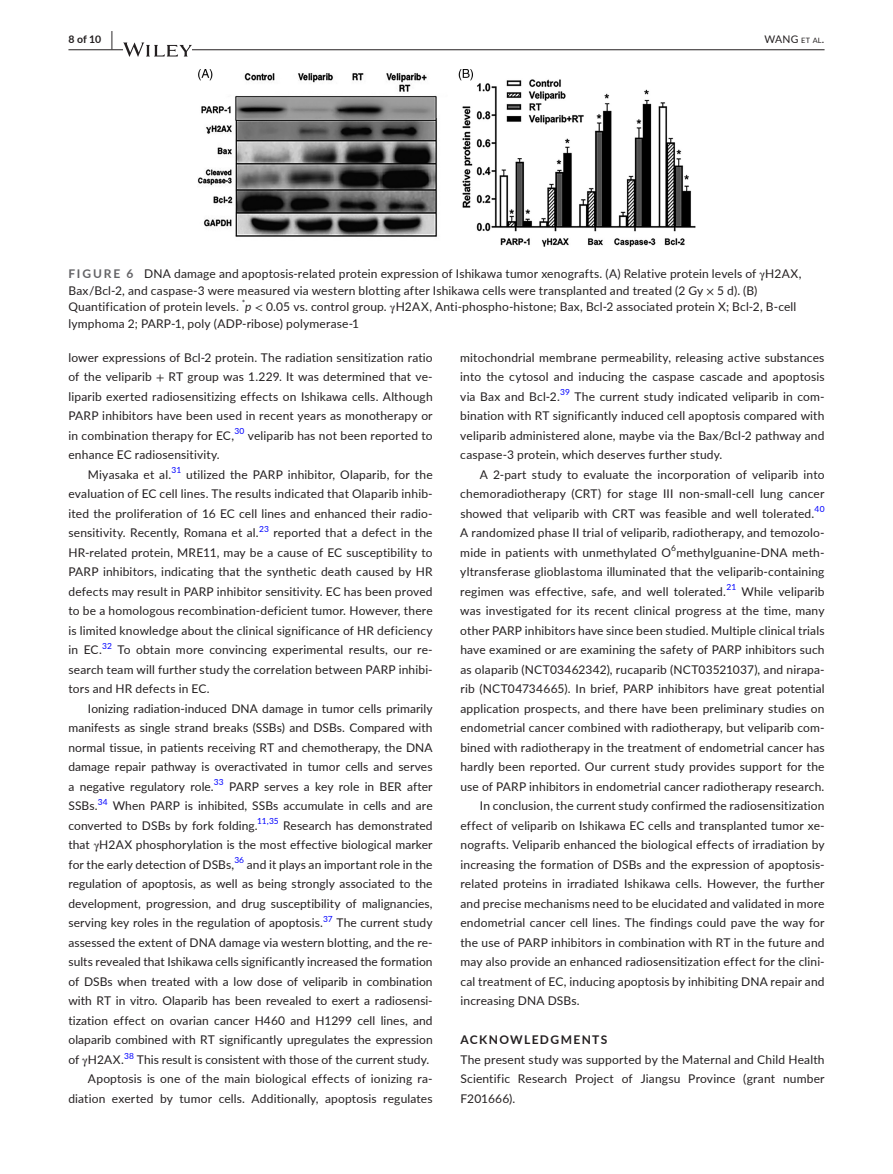
<style>
.page{position:relative;width:893px;height:1174px;background:#fff}
.page>*{position:absolute;margin:0;border:0;box-sizing:border-box;transform-origin:0 0}
.t1{font:12px/19.5px "Lato";letter-spacing:.01em;color:#231f20;text-align:justify}
.t2{font:700 12px "Lato";letter-spacing:.115em;color:#231f20}
.t3{font:10.5px "Lato";color:#231f20}
.t4{font:700 10.5px "Lato";color:#231f20}
.t5{font:8.4px "Lato";letter-spacing:.01em;color:#00f}
.t6{font:8.4px "Lato";color:#231f20}
.s1{font-size:19.5px}
.s2{font-size:7.35px}
.s3{font-weight:700;color:#636366}
.s4{font-family:"STIX"}
.s5{font-style:italic}
</style>
<div class="page">
<hr style="left:68px;top:49px;width:756px;height:1px;background:#231f20">
<svg style="left:123px;top:42px;width:69px;height:15px"></svg>
<img style="left:198px;top:69px;width:497px;height:177px">
<p class="t4" style="left:68px;top:31px;width:46px">8 of 10 <span class="s1">|</span></p>
<p class="t3" style="left:764px;top:31px;width:61px">WANG <span class="s2">et al</span>.</p>
<p class="t1" style="left:68px;top:265px;width:735px;line-height:16.5px;text-align:left"><span class="s3">FIGURE 6</span> DNA damage and apoptosis-related protein expression of Ishikawa tumor xenografts. (A) Relative protein levels of <span class="s4">γ</span>H2AX,<br>Bax/Bcl-2, and caspase-3 were measured via western blotting after Ishikawa cells were transplanted and treated (2 Gy <span class="s4">×</span> 5 d). (B)<br>Quantification of protein levels.</p>
<p class="t6" style="left:242px;top:297px;width:5px">*</p>
<p class="t1" style="left:68px;top:298px;width:729px;line-height:16.5px;text-indent:177px"><span class="s5">p</span> <span class="s4">&lt;</span> 0.05 vs. control group. <span class="s4">γ</span>H2AX, Anti-phospho-histone; Bax, Bcl-2 associated protein X; Bcl-2, B-cell lymphoma 2; PARP-1, poly (ADP-ribose) polymerase-1</p>
<p class="t1" style="left:68px;top:347px;width:366px">lower expressions of Bcl-2 protein. The radiation sensitization ratio of the veliparib <span class="s4">+</span> RT group was 1.229. It was determined that ve&shy;liparib exerted radiosensitizing effects on Ishikawa cells. Although PARP inhibitors have been used in recent years as monotherapy or in combination therapy for EC,</p>
<p class="t5" style="left:234px;top:425px;width:12px">30</p>
<p class="t1" style="left:248px;top:425px;width:186px">veliparib has not been reported to</p>
<p class="t1" style="left:88px;top:444px;width:133px;text-indent:-20px">enhance EC radiosensitivity.<br>Miyasaka et al.</p>
<p class="t5" style="left:172px;top:464px;width:11px">31</p>
<p class="t1" style="left:68px;top:464px;width:366px;text-indent:118px">utilized the PARP inhibitor, Olaparib, for the evaluation of EC cell lines. The results indicated that Olaparib inhib&shy;ited the proliferation of 16 EC cell lines and enhanced their radio&shy;sensitivity. Recently, Romana et al.</p>
<p class="t5" style="left:259px;top:523px;width:11px">23</p>
<p class="t1" style="left:68px;top:522px;width:366px;text-indent:205px">reported that a defect in the HR-related protein, MRE11, may be a cause of EC susceptibility to PARP inhibitors, indicating that the synthetic death caused by HR defects may result in PARP inhibitor sensitivity. EC has been proved to be a homologous recombination-deficient tumor. However, there is limited knowledge about the clinical significance of HR deficiency in EC.</p>
<p class="t5" style="left:102px;top:640px;width:11px">32</p>
<p class="t1" style="left:68px;top:639px;width:366px;text-indent:49px">To obtain more convincing experimental results, our re&shy;search team will further study the correlation between PARP inhibi&shy;tors and HR defects in EC.</p>
<p class="t1" style="left:68px;top:698px;width:366px;text-indent:19px">Ionizing radiation-induced DNA damage in tumor cells primarily manifests as single strand breaks (SSBs) and DSBs. Compared with normal tissue, in patients receiving RT and chemotherapy, the DNA damage repair pathway is overactivated in tumor cells and serves a negative regulatory role.</p>
<p class="t5" style="left:214px;top:776px;width:11px">33</p>
<p class="t1" style="left:229px;top:776px;width:205px">PARP serves a key role in BER after</p>
<p class="t1" style="left:68px;top:795px;width:31px">SSBs.</p>
<p class="t5" style="left:98px;top:796px;width:11px">34</p>
<p class="t1" style="left:68px;top:795px;width:366px;text-indent:44px">When PARP is inhibited, SSBs accumulate in cells and are converted to DSBs by fork folding.</p>
<p class="t5" style="left:257px;top:815px;width:23px">11,35</p>
<p class="t1" style="left:68px;top:815px;width:366px;text-indent:215px">Research has demonstrated that <span class="s4">γ</span>H2AX phosphorylation is the most effective biological marker for the early detection of DSBs,</p>
<p class="t5" style="left:234px;top:854px;width:11px">36</p>
<p class="t1" style="left:68px;top:854px;width:366px;text-indent:178px">and it plays an important role in the regulation of apoptosis, as well as being strongly associated to the development, progression, and drug susceptibility of malignancies, serving key roles in the regulation of apoptosis.</p>
<p class="t5" style="left:323px;top:913px;width:11px">37</p>
<p class="t1" style="left:68px;top:912px;width:366px;text-align:right">The current study<br>assessed the extent of DNA damage via western blotting, and the re&shy;sults revealed that Ishikawa cells significantly increased the formation of DSBs when treated with a low dose of veliparib in combination with RT in vitro. Olaparib has been revealed to exert a radiosensi&shy;tization effect on ovarian cancer H460 and H1299 cell lines, and olaparib combined with RT significantly upregulates the expression of <span class="s4">γ</span>H2AX.<sup>38</sup> This result is consistent with those of the current study.<br>Apoptosis is one of the main biological effects of ionizing ra&shy;diation exerted by tumor cells. Additionally, apoptosis regulates</p>
<p class="t1" style="left:460px;top:347px;width:366px">mitochondrial membrane permeability, releasing active substances into the cytosol and inducing the caspase cascade and apoptosis via Bax and Bcl-2.</p>
<p class="t5" style="left:560px;top:386px;width:11px">39</p>
<p class="t1" style="left:460px;top:386px;width:366px;text-indent:114px">The current study indicated veliparib in com&shy;bination with RT significantly induced cell apoptosis compared with veliparib administered alone, maybe via the Bax/Bcl-2 pathway and caspase-3 protein, which deserves further study.</p>
<p class="t1" style="left:460px;top:464px;width:366px;text-indent:20px">A 2-part study to evaluate the incorporation of veliparib into chemoradiotherapy (CRT) for stage III non-small-cell lung cancer showed that veliparib with CRT was feasible and well tolerated.</p>
<p class="t5" style="left:814px;top:503px;width:12px">40</p>
<p class="t1" style="left:460px;top:522px;width:366px">A randomized phase II trial of veliparib, radiotherapy, and temozolo&shy;mide in patients with unmethylated O methylguanine-DNA meth-</p>
<p class="t6" style="left:671px;top:542px;width:6px">6</p>
<p class="t1" style="left:460px;top:561px;width:366px">yltransferase glioblastoma illuminated that the veliparib-containing regimen was effective, safe, and well tolerated.</p>
<p class="t5" style="left:726px;top:581px;width:11px">21</p>
<p class="t1" style="left:741px;top:581px;width:85px">While veliparib</p>
<p class="t1" style="left:460px;top:600px;width:366px">was investigated for its recent clinical progress at the time, many</p>
<p class="t1" style="left:460px;top:620px;width:366px">other PARP inhibitors have since been studied. Multiple clinical trials</p>
<p class="t1" style="left:460px;top:639px;width:366px">have examined or are examining the safety of PARP inhibitors such</p>
<p class="t1" style="left:460px;top:659px;width:366px">as olaparib (NCT03462342), rucaparib (NCT03521037), and nirapa-</p>
<p class="t1" style="left:460px;top:678px;width:366px">rib (NCT04734665). In brief, PARP inhibitors have great potential</p>
<p class="t1" style="left:460px;top:698px;width:366px">application prospects, and there have been preliminary studies on</p>
<p class="t1" style="left:460px;top:717px;width:366px">endometrial cancer combined with radiotherapy, but veliparib com-</p>
<p class="t1" style="left:460px;top:737px;width:366px">bined with radiotherapy in the treatment of endometrial cancer has</p>
<p class="t1" style="left:460px;top:756px;width:366px">hardly been reported. Our current study provides support for the</p>
<p class="t1" style="left:460px;top:776px;width:366px">use of PARP inhibitors in endometrial cancer radiotherapy research.</p>
<p class="t1" style="left:480px;top:795px;width:346px">In conclusion, the current study confirmed the radiosensitization</p>
<p class="t1" style="left:460px;top:815px;width:366px">effect of veliparib on Ishikawa EC cells and transplanted tumor xe-</p>
<p class="t1" style="left:460px;top:834px;width:366px">nografts. Veliparib enhanced the biological effects of irradiation by</p>
<p class="t1" style="left:460px;top:854px;width:366px">increasing the formation of DSBs and the expression of apoptosis-</p>
<p class="t1" style="left:460px;top:873px;width:366px">related proteins in irradiated Ishikawa cells. However, the further</p>
<p class="t1" style="left:460px;top:893px;width:366px">and precise mechanisms need to be elucidated and validated in more</p>
<p class="t1" style="left:460px;top:912px;width:366px">endometrial cancer cell lines. The findings could pave the way for</p>
<p class="t1" style="left:460px;top:932px;width:366px">the use of PARP inhibitors in combination with RT in the future and</p>
<p class="t1" style="left:460px;top:951px;width:366px">may also provide an enhanced radiosensitization effect for the clini-</p>
<p class="t1" style="left:460px;top:971px;width:366px">cal treatment of EC, inducing apoptosis by inhibiting DNA repair and</p>
<p class="t1" style="left:460px;top:990px;width:121px">increasing DNA DSBs.</p>
<p class="t2" style="left:460px;top:1031px;width:148px">ACKNOWLEDGMENTS</p>
<p class="t1" style="left:460px;top:1049px;width:366px">The present study was supported by the Maternal and Child Health Scientific Research Project of Jiangsu Province (grant number F201666).</p>
</div>
